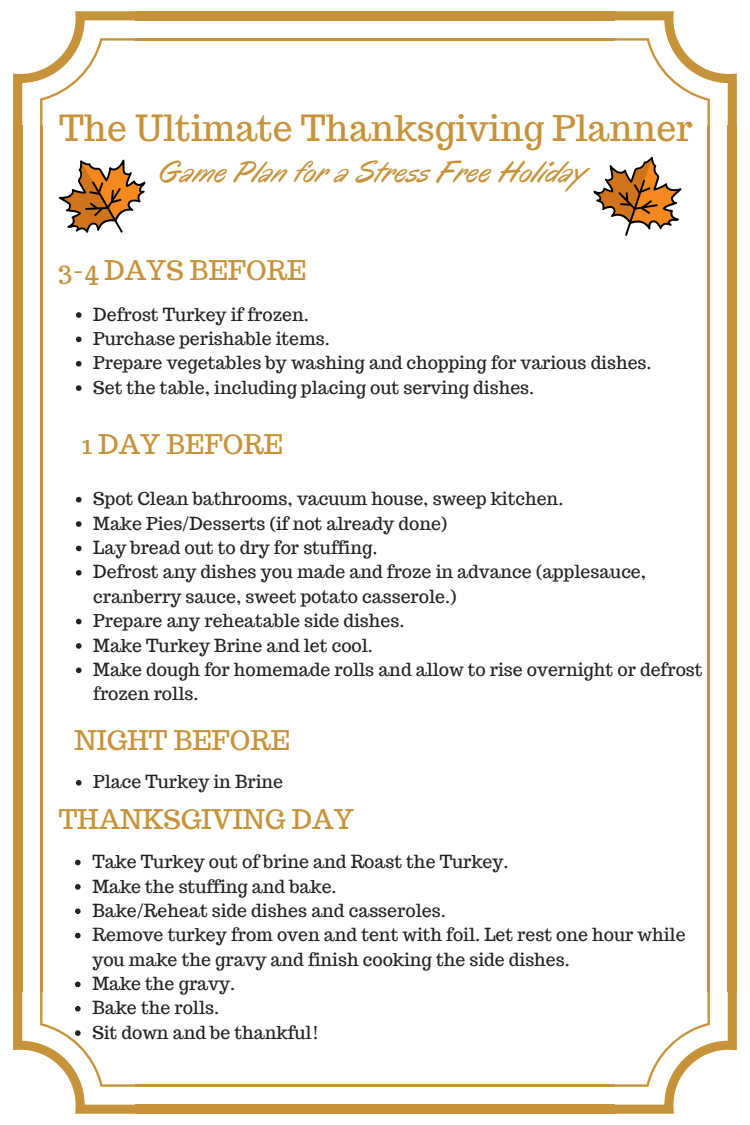
<style>
.page{position:relative;width:750px;height:1125px;background:#fff}
.page>*{position:absolute;margin:0;border:0;box-sizing:border-box;transform-origin:0 0}
.t1{font:35.38px "Trocchi";color:#c6933a}
.t2{font:italic 31px "Oregano";color:#c6933a}
.t3{font:26.5px "Trocchi";color:#c6933a}
.t4{font:17.62px/24.4px "Trocchi";color:#222}
</style>
<div class="page">
<svg style="left:13px;top:11px;width:124px;height:116px"></svg>
<div style="left:13px;top:125px;width:9px;height:867px;background:#c6933a"></div>
<hr style="left:40px;top:125px;width:2px;height:867px;background:#c6933a">
<div style="left:135px;top:1105px;width:480px;height:9px;background:#c6933a"></div>
<hr style="left:135px;top:1084px;width:480px;height:3px;background:#c6933a">
<svg style="left:613px;top:990px;width:124px;height:124px"></svg>
<div style="left:728px;top:125px;width:9px;height:867px;background:#c6933a"></div>
<hr style="left:708px;top:125px;width:2px;height:867px;background:#c6933a">
<svg style="left:613px;top:11px;width:124px;height:116px"></svg>
<div style="left:135px;top:11px;width:480px;height:9px;background:#c6933a"></div>
<hr style="left:135px;top:38px;width:480px;height:3px;background:#c6933a">
<svg style="left:42px;top:138px;width:104px;height:107px"></svg>
<svg style="left:593px;top:156px;width:89px;height:80px"></svg>
<svg style="left:76px;top:312px;width:6px;height:6px"></svg>
<svg style="left:76px;top:337px;width:6px;height:5px"></svg>
<svg style="left:76px;top:361px;width:6px;height:6px"></svg>
<svg style="left:76px;top:385px;width:6px;height:6px"></svg>
<svg style="left:76px;top:497px;width:6px;height:5px"></svg>
<svg style="left:76px;top:521px;width:6px;height:6px"></svg>
<svg style="left:76px;top:546px;width:6px;height:5px"></svg>
<svg style="left:76px;top:570px;width:6px;height:6px"></svg>
<svg style="left:76px;top:619px;width:6px;height:5px"></svg>
<svg style="left:76px;top:643px;width:6px;height:6px"></svg>
<svg style="left:76px;top:668px;width:6px;height:5px"></svg>
<svg style="left:75px;top:860px;width:6px;height:5px"></svg>
<svg style="left:75px;top:884px;width:6px;height:6px"></svg>
<svg style="left:75px;top:908px;width:6px;height:6px"></svg>
<svg style="left:75px;top:933px;width:6px;height:5px"></svg>
<svg style="left:13px;top:982px;width:124px;height:132px"></svg>
<svg style="left:76px;top:780px;width:6px;height:6px"></svg>
<h1 class="t1" style="left:59px;top:105px;width:635px">The Ultimate Thanksgiving Planner</h1>
<h2 class="t2" style="left:160px;top:152px;width:429px">Game Plan for a Stress Free Holiday</h2>
<h3 class="t3" style="left:58px;top:253px;width:250px">3-4 DAYS BEFORE</h3>
<p class="t4" style="left:93px;top:302px;width:560px">Defrost Turkey if frozen.<br>Purchase perishable items.<br>Prepare vegetables by washing and chopping for various dishes.<br>Set the table, including placing out serving dishes.</p>
<h3 class="t3" style="left:82px;top:427px;width:203px">1 DAY BEFORE</h3>
<p class="t4" style="left:93px;top:487px;width:611px">Spot Clean bathrooms, vacuum house, sweep kitchen.<br>Make Pies/Desserts (if not already done)<br>Lay bread out to dry for stuffing.<br>Defrost any dishes you made and froze in advance (applesauce, cranberry sauce, sweet potato casserole.)<br>Prepare any reheatable side dishes.<br>Make Turkey Brine and let cool.<br>Make dough for homemade rolls and allow to rise overnight or defrost frozen rolls.</p>
<h3 class="t3" style="left:75px;top:723px;width:217px">NIGHT BEFORE</h3>
<p class="t4" style="left:93px;top:770px;width:191px">Place Turkey in Brine</p>
<h3 class="t3" style="left:59px;top:802px;width:297px">THANKSGIVING DAY</h3>
<p class="t4" style="left:92px;top:849px;width:595px">Take Turkey out of brine and Roast the Turkey.<br>Make the stuffing and bake.<br>Bake/Reheat side dishes and casseroles.<br>Remove turkey from oven and tent with foil. Let rest one hour while you make the gravy and finish cooking the side dishes.<br>Make the gravy.<br>Bake the rolls.<br>Sit down and be thankful!</p>
</div>
